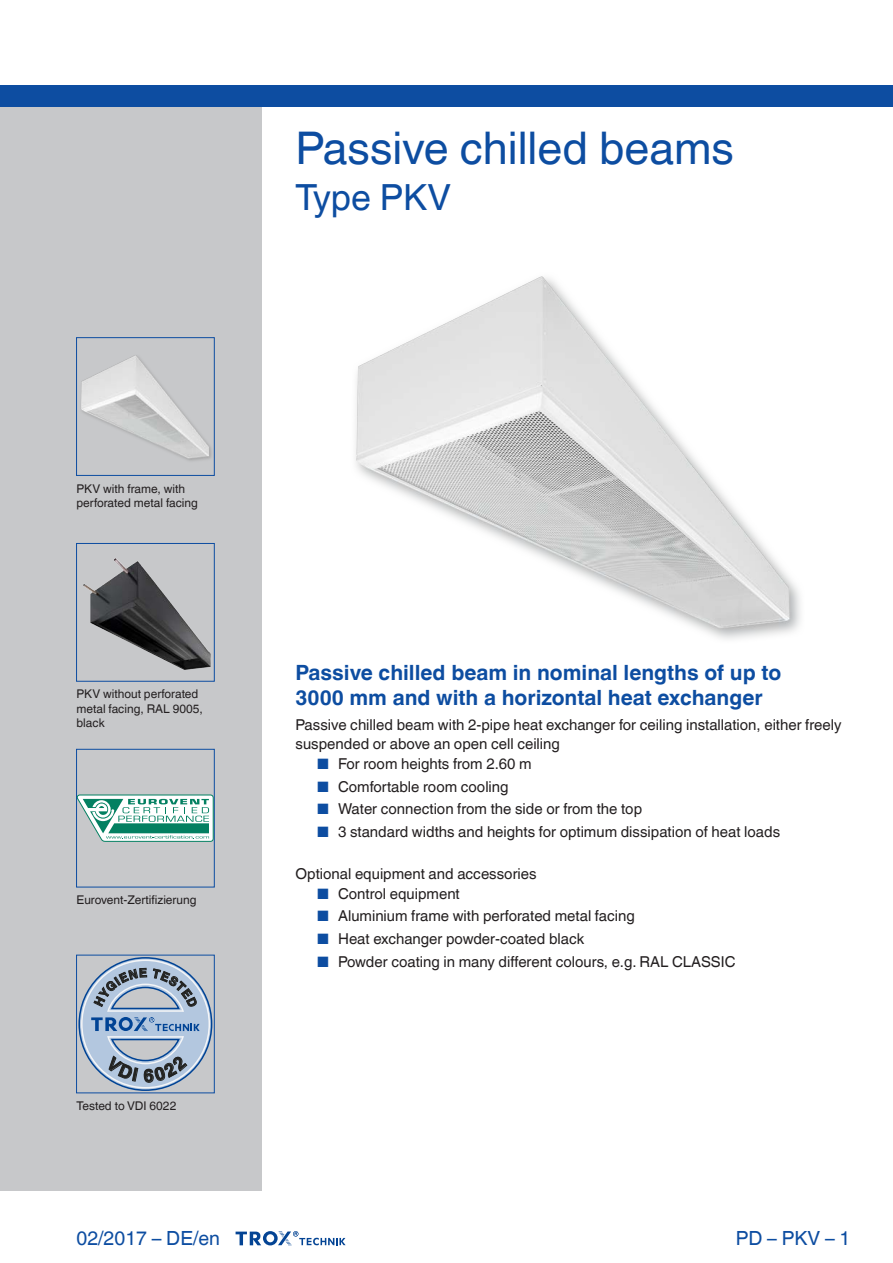
<style>
.page{position:relative;width:893px;height:1263px;background:#fff}
.page>*{position:absolute;margin:0;border:0;box-sizing:border-box;transform-origin:0 0}
.t1{font:45px "TROX Helvetica";color:#0d4da1}
.t2{font:36px "TROX Helvetica";color:#0d4da1}
.t3{font:700 21px/25.5px "TROX Helvetica";color:#0d4da1}
.t4{font:19.5px "TROX Helvetica";color:#0d4da1}
.t5{font:15px/19.5px "TROX Helvetica";color:#231f20}
.t6{font:12px/14.4px "TROX Helvetica";color:#231f20}
.s1{color:#0d4da1}
</style>
<div class="page">
<div style="left:0;top:106px;width:261px;height:1084px;background:#c7c8ca"></div>
<div style="left:0;top:85px;width:893px;height:21px;background:#0d4da1"></div>
<div style="left:76px;top:337px;width:139px;height:139px;border:1px solid #0d4da1"></div>
<img style="left:77px;top:350px;width:137px;height:113px">
<div style="left:76px;top:543px;width:139px;height:139px;border:1px solid #0d4da1"></div>
<img style="left:77px;top:552px;width:137px;height:121px">
<div style="left:76px;top:749px;width:139px;height:138px;border:1px solid #0d4da1"></div>
<svg style="left:77px;top:795px;width:137px;height:47px;background:#9fccc1"></svg>
<div style="left:76px;top:955px;width:139px;height:138px;border:1px solid #0d4da1"></div>
<svg style="left:236px;top:1231px;width:110px;height:15px"></svg>
<img style="left:355px;top:276px;width:446px;height:364px">
<svg style="left:78px;top:956px;width:135px;height:136px"></svg>
<h1 class="t1" style="left:296px;top:122px;width:440px">Passive chilled beams</h1>
<h2 class="t2" style="left:296px;top:176px;width:157px">Type PKV</h2>
<p class="t6" style="left:77px;top:481px;width:123px">PKV with frame, with perforated metal facing</p>
<p class="t6" style="left:77px;top:687px;width:128px">PKV without perforated metal facing, RAL 9005, black</p>
<p class="t6" style="left:77px;top:893px;width:121px">Eurovent-Zertifizierung</p>
<p class="t6" style="left:77px;top:1099px;width:101px">Tested to VDI 6022</p>
<h3 class="t4" style="left:77px;top:1227px;width:145px">02/2017 – DE/en</h3>
<h3 class="t3" style="left:296px;top:660px;width:487px">Passive chilled beam in nominal lengths of up to<br>3000 mm and with a horizontal heat exchanger</h3>
<p class="t5" style="left:296px;top:715px;width:547px">Passive chilled beam with 2-pipe heat exchanger for ceiling installation, either freely suspended or above an open cell ceiling</p>
<p class="t5" style="left:317px;top:754px;width:216px"><span class="s1">■</span> For room heights from 2.60 m</p>
<p class="t5" style="left:317px;top:777px;width:193px"><span class="s1">■</span> Comfortable room cooling</p>
<p class="t5" style="left:317px;top:799px;width:327px"><span class="s1">■</span> Water connection from the side or from the top</p>
<p class="t5" style="left:317px;top:822px;width:465px"><span class="s1">■</span> 3 standard widths and heights for optimum dissipation of heat loads</p>
<p class="t5" style="left:296px;top:864px;width:243px">Optional equipment and accessories</p>
<p class="t5" style="left:317px;top:884px;width:144px"><span class="s1">■</span> Control equipment</p>
<p class="t5" style="left:317px;top:906px;width:319px"><span class="s1">■</span> Aluminium frame with perforated metal facing</p>
<p class="t5" style="left:317px;top:929px;width:269px"><span class="s1">■</span> Heat exchanger powder-coated black</p>
<p class="t5" style="left:317px;top:952px;width:420px"><span class="s1">■</span> Powder coating in many different colours, e.g. RAL CLASSIC</p>
<h3 class="t4" style="left:736px;top:1227px;width:116px">PD – PKV – 1</h3>
</div>
